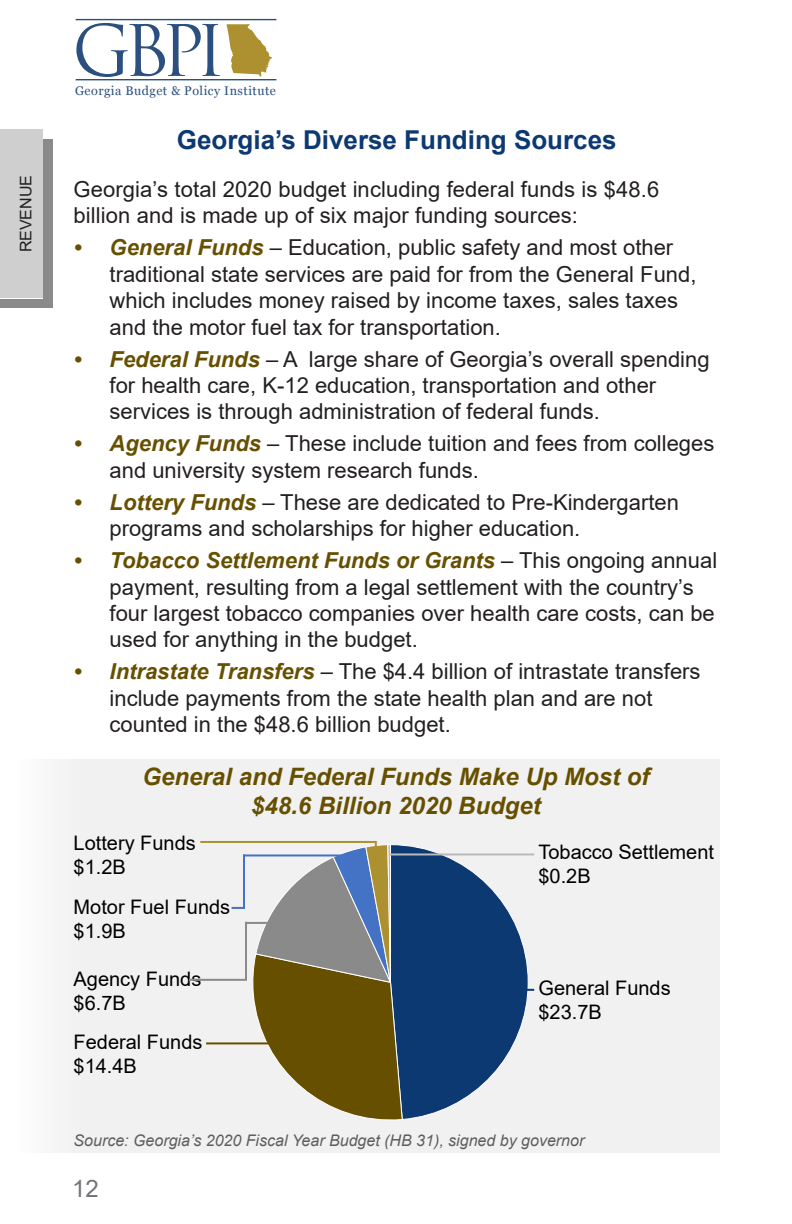
<style>
.page{position:relative;width:792px;height:1224px;background:#fff}
.page>*{position:absolute;margin:0;border:0;box-sizing:border-box;transform-origin:0 0}
.t1{font:69px "Trajan Pro 3";color:#2b4f7e}
.t2{font:700 26px "Arial";color:#0d3973}
.t3{font:italic 700 24px/28.8px "Arial";color:#665000;text-align:center}
.t4{font:24px "Arial";color:#727477}
.t5{font:22px/26.4px "Arial";color:#231f20}
.t6{font:20px/24px "Arial";color:#000}
.t7{font:italic 16px "Arial";color:#5e5e5e}
.t8{font:16px "Arial";color:#231f20}
.t9{font:12.6px "Georgia";letter-spacing:.04em;color:#2b4f7e}
.s1{font-weight:700;font-style:italic;color:#665000}
</style>
<div class="page">
<div style="left:13px;top:760px;width:707px;height:392px;background:#f1f1f1"></div>
<div style="left:0;top:139px;width:52px;height:169px;background:#8a8a8a"></div>
<div style="left:0;top:129px;width:42px;height:169px;background:#cfcfcf"></div>
<svg style="left:76px;top:19px;width:200px;height:61px"></svg>
<hr style="left:446px;top:989px;width:88px;height:2px;background:#0d3973">
<hr style="left:390px;top:853px;width:144px;height:2px;background:#b9b9b9">
<hr style="left:200px;top:841px;width:176px;height:2px;background:#ad9130">
<hr style="left:206px;top:1042px;width:104px;height:2px;background:#665000">
<hr style="left:189px;top:979px;width:56px;height:2px;background:#8a8a8a">
<svg style="left:232px;top:907px;width:11px;height:2px"></svg>
<svg style="left:251px;top:841px;width:278px;height:279px"></svg>
<hr style="left:243px;top:854px;width:2px;height:55px;background:#4472c4">
<hr style="left:243px;top:854px;width:110px;height:2px;background:#4472c4">
<hr style="left:245px;top:922px;width:2px;height:59px;background:#8a8a8a">
<hr style="left:245px;top:922px;width:59px;height:2px;background:#8a8a8a">
<p class="t8" style="left:15px;top:252px;width:79px;rotate:-90deg">REVENUE</p>
<p class="t1" style="left:72px;top:4px;width:155px">GBPI</p>
<p class="t9" style="left:75px;top:83px;width:202px">Georgia Budget &amp; Policy Institute</p>
<p class="t2" style="left:177px;top:121px;width:441px">Georgia’s Diverse Funding Sources</p>
<p class="t5" style="left:74px;top:176px;width:587px">Georgia’s total 2020 budget including federal funds is $48.6 billion and is made up of six major funding sources:</p>
<p class="t5" style="left:110px;top:234px;width:588px;text-indent:-36px"><span class="s1">• General Funds</span> – Education, public safety and most other traditional state services are paid for from the General Fund, which includes money raised by income taxes, sales taxes and the motor fuel tax for transportation.</p>
<p class="t5" style="left:110px;top:346px;width:601px;text-indent:-36px"><span class="s1">• Federal Funds</span> – A large share of Georgia’s overall spending for health care, K-12 education, transportation and other services is through administration of federal funds.</p>
<p class="t5" style="left:110px;top:430px;width:606px;text-indent:-36px"><span class="s1">• Agency Funds</span> – These include tuition and fees from colleges and university system research funds.</p>
<p class="t5" style="left:110px;top:489px;width:571px;text-indent:-36px"><span class="s1">• Lottery Funds</span> – These are dedicated to Pre-Kindergarten programs and scholarships for higher education.</p>
<p class="t5" style="left:110px;top:547px;width:609px;text-indent:-36px"><span class="s1">• Tobacco Settlement Funds or Grants</span> – This ongoing annual payment, resulting from a legal settlement with the country’s four largest tobacco companies over health care costs, can be used for anything in the budget.</p>
<p class="t5" style="left:110px;top:658px;width:593px;text-indent:-36px"><span class="s1">• Intrastate Transfers</span> – The $4.4 billion of intrastate transfers include payments from the state health plan and are not counted in the $48.6 billion budget.</p>
<p class="t3" style="left:143px;top:763px;width:508px">General and Federal Funds Make Up Most of $48.6 Billion 2020 Budget</p>
<p class="t6" style="left:74px;top:830px;width:124px">Lottery Funds $1.2B</p>
<p class="t6" style="left:538px;top:840px;width:177px">Tobacco Settlement $0.2B</p>
<p class="t6" style="left:74px;top:895px;width:158px">Motor Fuel Funds $1.9B</p>
<p class="t6" style="left:74px;top:966px;width:129px">Agency Funds $6.7B</p>
<p class="t6" style="left:74px;top:1030px;width:130px">Federal Funds $14.4B</p>
<p class="t6" style="left:538px;top:976px;width:134px">General Funds $23.7B</p>
<p class="t7" style="left:74px;top:1130px;width:512px">Source: Georgia’s 2020 Fiscal Year Budget (HB 31), signed by governor</p>
<p class="t4" style="left:72px;top:1172px;width:28px">12</p>
</div>
